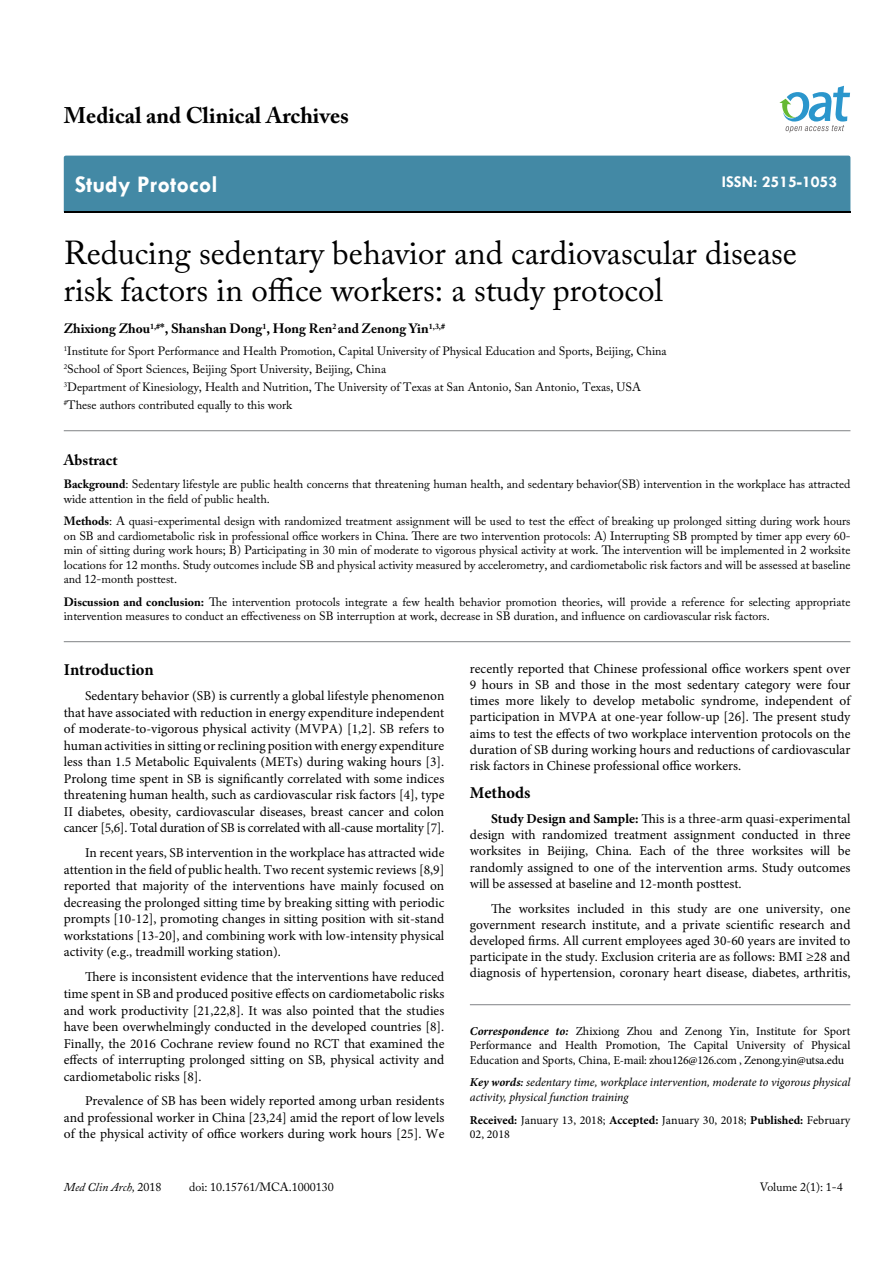
<style>
.page{position:relative;width:893px;height:1263px;background:#fff}
.page>*{position:absolute;margin:0;border:0;box-sizing:border-box;transform-origin:0 0}
.t1{font:33px/37.5px "Adobe Caslon Pro";color:#000}
.t2{font:700 24px "Tw Cen";color:#fff}
.t3{font:700 22.5px "Adobe Caslon Pro";color:#000}
.t4{font:700 16.5px "Minion Pro";color:#000}
.t5{font:700 16.5px "Tw Cen";color:#fff}
.t6{font:700 15px "Adobe Caslon Pro";color:#000}
.t7{font:13.5px/16.5px "Minion Pro";color:#000;text-align:justify}
.t8{font:700 13.5px "Adobe Caslon Pro";color:#000}
.t9{font:12px/14.4px "Adobe Caslon Pro";color:#000}
.t10{font:12px/14.4px "Minion Pro";color:#000;text-align:justify}
.t11{font:italic 12px/14.4px "Minion Pro";letter-spacing:-.01em;color:#000}
.t12{font:italic 12px "Adobe Caslon Pro";color:#000}
.s1{font-weight:700}
.s2{font-weight:700;font-style:italic}
.s3{font-weight:600}
.s4{font-style:normal}
</style>
<div class="page">
<div style="left:64px;top:156px;width:786px;height:56px;background:#4389a5"></div>
<svg style="left:779px;top:86px;width:71px;height:47px"></svg>
<hr style="left:64px;top:641px;width:786px;height:1px;background:#808285">
<hr style="left:64px;top:430px;width:786px;height:1px;background:#808285">
<hr style="left:470px;top:1004px;width:380px;height:1px;background:#808285">
<h3 class="t3" style="left:64px;top:102px;width:287px">Medical and Clinical Archives</h3>
<h2 class="t2" style="left:75px;top:170px;width:144px">Study Protocol</h2>
<p class="t5" style="left:722px;top:172px;width:117px">ISSN: 2515-1053</p>
<h1 class="t1" style="left:64px;top:233px;width:735px">Reducing sedentary behavior and cardiovascular disease risk factors in office workers: a study protocol</h1>
<p class="t8" style="left:64px;top:321px;width:383px">Zhixiong Zhou<sup>1,#</sup>*, Shanshan Dong<sup>1</sup>, Hong Ren<sup>2</sup> and Zenong Yin<sup>1,3,#</sup></p>
<p class="t9" style="left:64px;top:342px;width:604px;line-height:18px"><sup>1</sup>Institute for Sport Performance and Health Promotion, Capital University of Physical Education and Sports, Beijing, China <sup>2</sup>School of Sport Sciences, Beijing Sport University, Beijing, China<br><sup>3</sup>Department of Kinesiology, Health and Nutrition, The University of Texas at San Antonio, San Antonio, Texas, USA <sup>#</sup>These authors contributed equally to this work</p>
<p class="t6" style="left:64px;top:451px;width:55px">Abstract</p>
<p class="t9" style="left:64px;top:477px;width:788px"><span class="s1">Background</span>: Sedentary lifestyle are public health concerns that threatening human health, and sedentary behavior(SB) intervention in the workplace has attracted wide attention in the field of public health.</p>
<p class="t9" style="left:64px;top:514px;width:788px;text-align:justify"><span class="s1">Methods</span>: A quasi-experimental design with randomized treatment assignment will be used to test the effect of breaking up prolonged sitting during work hours on SB and cardiometabolic risk in professional office workers in China. There are two intervention protocols: A) Interrupting SB prompted by timer app every 60- min of sitting during work hours; B) Participating in 30 min of moderate to vigorous physical activity at work. The intervention will be implemented in 2 worksite locations for 12 months. Study outcomes include SB and physical activity measured by accelerometry, and cardiometabolic risk factors and will be assessed at baseline and 12-month posttest.</p>
<p class="t9" style="left:64px;top:595px;width:788px"><span class="s1">Discussion and conclusion:</span> The intervention protocols integrate a few health behavior promotion theories, will provide a reference for selecting appropriate intervention measures to conduct an effectiveness on SB interruption at work, decrease in SB duration, and influence on cardiovascular risk factors.</p>
<p class="t4" style="left:64px;top:658px;width:91px">Introduction</p>
<p class="t7" style="left:64px;top:687px;width:382px;text-indent:21px">Sedentary behavior (SB) is currently a global lifestyle phenomenon that have associated with reduction in energy expenditure independent of moderate-to-vigorous physical activity (MVPA) [1,2]. SB refers to human activities in sitting or reclining position with energy expenditure less than 1.5 Metabolic Equivalents (METs) during waking hours [3].<br>Prolong time spent in SB is significantly correlated with some indices threatening human health, such as cardiovascular risk factors [4], type II diabetes, obesity, cardiovascular diseases, breast cancer and colon cancer [5,6]. Total duration of SB is correlated with all-cause mortality [7].</p>
<p class="t7" style="left:64px;top:845px;width:382px;text-indent:21px">In recent years, SB intervention in the workplace has attracted wide attention in the field of public health. Two recent systemic reviews [8,9] reported that majority of the interventions have mainly focused on decreasing the prolonged sitting time by breaking sitting with periodic prompts [10-12], promoting changes in sitting position with sit-stand workstations [13-20], and combining work with low-intensity physical activity (e.g., treadmill working station).</p>
<p class="t7" style="left:64px;top:969px;width:382px;text-indent:21px">There is inconsistent evidence that the interventions have reduced time spent in SB and produced positive effects on cardiometabolic risks and work productivity [21,22,8]. It was also pointed that the studies have been overwhelmingly conducted in the developed countries [8].<br>Finally, the 2016 Cochrane review found no RCT that examined the effects of interrupting prolonged sitting on SB, physical activity and cardiometabolic risks [8].</p>
<p class="t7" style="left:64px;top:1093px;width:382px;text-indent:21px">Prevalence of SB has been widely reported among urban residents and professional worker in China [23,24] amid the report of low levels of the physical activity of office workers during work hours [25]. We</p>
<p class="t7" style="left:470px;top:660px;width:382px">recently reported that Chinese professional office workers spent over 9 hours in SB and those in the most sedentary category were four times more likely to develop metabolic syndrome, independent of participation in MVPA at one-year follow-up [26]. The present study aims to test the effects of two workplace intervention protocols on the duration of SB during working hours and reductions of cardiovascular risk factors in Chinese professional office workers.</p>
<p class="t4" style="left:470px;top:781px;width:62px">Methods</p>
<p class="t7" style="left:470px;top:811px;width:382px;text-indent:21px"><span class="s1">Study Design and Sample:</span> This is a three-arm quasi-experimental design with randomized treatment assignment conducted in three worksites in Beijing, China. Each of the three worksites will be randomly assigned to one of the intervention arms. Study outcomes will be assessed at baseline and 12-month posttest.</p>
<p class="t7" style="left:470px;top:900px;width:382px;text-indent:21px">The worksites included in this study are one university, one government research institute, and a private scientific research and developed firms. All current employees aged 30-60 years are invited to participate in the study. Exclusion criteria are as follows: BMI ≥28 and diagnosis of hypertension, coronary heart disease, diabetes, arthritis,</p>
<p class="t10" style="left:470px;top:1024px;width:382px"><span class="s2">Correspondence to:</span> Zhixiong Zhou and Zenong Yin, Institute for Sport Performance and Health Promotion, The Capital University of Physical Education and Sports, China, E-mail: zhou126@126.com , Zenong.yin@utsa.edu</p>
<p class="t11" style="left:470px;top:1075px;width:382px"><span class="s1">Key words</span><span class="s3">:</span> sedentary time, workplace intervention, moderate to vigorous physical activity, physical function training</p>
<p class="t10" style="left:470px;top:1113px;width:382px"><span class="s1">Received:</span> January 13, 2018; <span class="s1">Accepted:</span> January 30, 2018; <span class="s1">Published:</span> February<br>02, 2018</p>
<p class="t12" style="left:64px;top:1180px;width:99px">Med Clin Arch, <span class="s4">2018</span></p>
<p class="t9" style="left:189px;top:1180px;width:146px">doi: 10.15761/MCA.1000130</p>
<p class="t9" style="left:760px;top:1180px;width:84px">Volume 2(1): 1-4</p>
</div>
